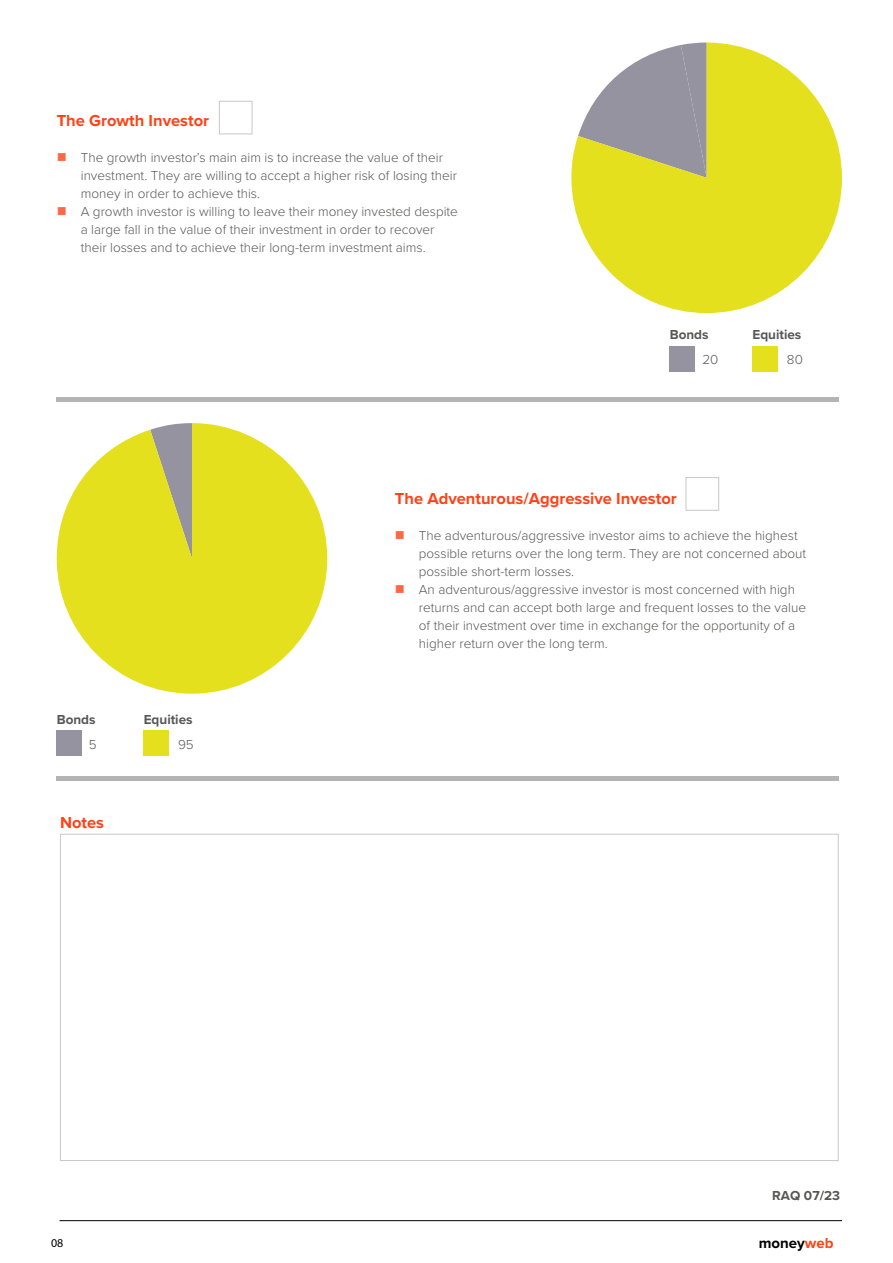
<style>
.page{position:relative;width:893px;height:1263px;background:#fff}
.page>*{position:absolute;margin:0;border:0;box-sizing:border-box;transform-origin:0 0}
.t1{font:700 16.5px "Proxima Nova";color:#ff4217}
.t2{font:700 15px "Proxima Nova";color:#000}
.t3{font:300 13.5px/18px "Proxima Nova";color:#575756}
.t4{font:700 13.5px "Proxima Nova";color:#575756}
.t5{font:12px "Myriad Pro";color:#000}
.s1{color:#ff6845}
.s2{color:#ff4217}
</style>
<div class="page">
<hr style="left:60px;top:1220px;width:782px;height:1px;background:#000">
<div style="left:219px;top:101px;width:33px;height:33px;background:#fff;border:1px solid #c8c8c8"></div>
<div style="left:686px;top:477px;width:33px;height:33px;background:#fff;border:1px solid #c8c8c8"></div>
<hr style="left:56px;top:397px;width:782px;height:4px;background:#b5b4b4">
<hr style="left:56px;top:777px;width:782px;height:4px;background:#b5b4b4">
<div style="left:60px;top:834px;width:779px;height:327px;background:#fff;border:1px solid #c8c8c8"></div>
<svg style="left:571px;top:43px;width:271px;height:270px;fill:#e4e01d"></svg>
<svg style="left:57px;top:423px;width:270px;height:271px;fill:#e4e01d"></svg>
<div style="left:670px;top:347px;width:25px;height:25px;background:#9593a0"></div>
<div style="left:56px;top:731px;width:25px;height:25px;background:#9593a0"></div>
<div style="left:753px;top:347px;width:25px;height:25px;background:#e4e01d"></div>
<div style="left:144px;top:731px;width:25px;height:25px;background:#e4e01d"></div>
<p class="t1" style="left:57px;top:108px;width:154px">The Growth Investor</p>
<p class="t3" style="left:81px;top:148px;width:378px;text-indent:-24px"><span class="s1">■</span> The growth investor’s main aim is to increase the value of their investment. They are willing to accept a higher risk of losing their money in order to achieve this.</p>
<p class="t3" style="left:81px;top:202px;width:379px;text-indent:-24px"><span class="s1">■</span> A growth investor is willing to leave their money invested despite a large fall in the value of their investment in order to recover their losses and to achieve their long-term investment aims.</p>
<p class="t4" style="left:670px;top:325px;width:40px">Bonds</p>
<p class="t4" style="left:752px;top:325px;width:50px">Equities</p>
<p class="t3" style="left:702px;top:350px;width:18px">20</p>
<p class="t3" style="left:787px;top:350px;width:17px">80</p>
<p class="t4" style="left:57px;top:709px;width:40px">Bonds</p>
<p class="t4" style="left:144px;top:709px;width:50px">Equities</p>
<p class="t3" style="left:89px;top:734px;width:9px">5</p>
<p class="t1" style="left:60px;top:810px;width:46px">Notes</p>
<p class="t3" style="left:178px;top:734px;width:17px">95</p>
<p class="t1" style="left:395px;top:486px;width:283px">The Adventurous/Aggressive Investor</p>
<p class="t3" style="left:419px;top:526px;width:389px;text-indent:-24px"><span class="s1">■</span> The adventurous/aggressive investor aims to achieve the highest possible returns over the long term. They are not concerned about possible short-term losses.</p>
<p class="t3" style="left:419px;top:580px;width:389px;text-indent:-24px"><span class="s1">■</span> An adventurous/aggressive investor is most concerned with high returns and can accept both large and frequent losses to the value of their investment over time in exchange for the opportunity of a higher return over the long term.</p>
<p class="t4" style="left:772px;top:1187px;width:69px">RAQ 07/23</p>
<p class="t5" style="left:51px;top:1235px;width:14px">08</p>
<p class="t2" style="left:759px;top:1232px;width:76px">money<span class="s2">web</span></p>
</div>
